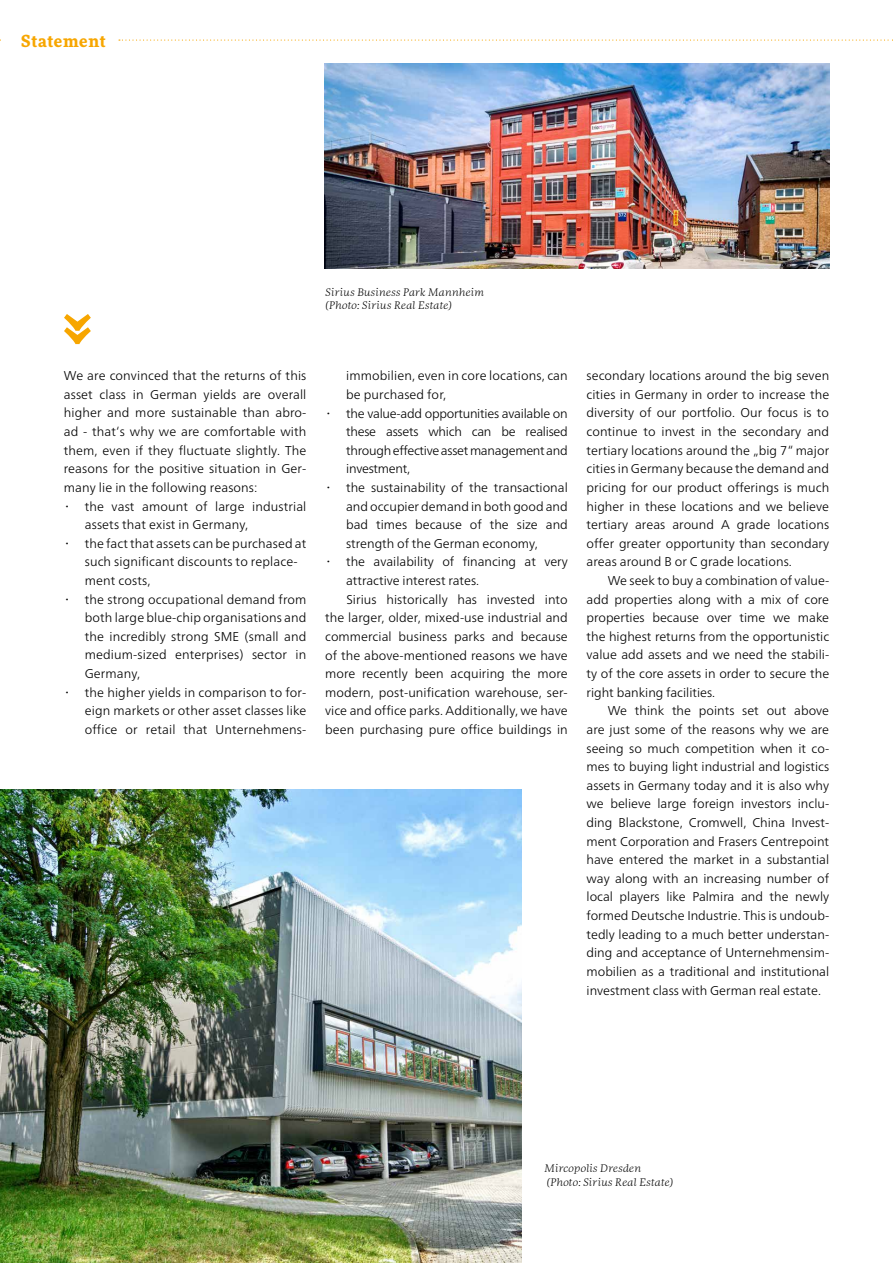
<style>
.page{position:relative;width:893px;height:1263px;background:#fff}
.page>*{position:absolute;margin:0;border:0;box-sizing:border-box;transform-origin:0 0}
.t1{font:700 16.5px "More Pro";letter-spacing:.04em;color:#f7a600}
.t2{font:300 12.75px/18.6px "Frutiger Neue LTW1 G";letter-spacing:.005em;color:#000;text-align:justify}
.t3{font:300 12.75px "Frutiger Neue LTW1 G";letter-spacing:-.02em;color:#000}
.t4{font:italic 300 expanded 10.5px/13.5px "More Pro";letter-spacing:.025em;color:#000}
.s1{font-family:"More Pro";font-weight:400}
</style>
<div class="page">
<svg style="left:119px;top:40px;width:774px;height:1px"></svg>
<img style="left:0;top:790px;width:521px;height:473px">
<img style="left:325px;top:64px;width:504px;height:204px">
<svg style="left:64px;top:314px;width:27px;height:30px"></svg>
<p class="t1" style="left:21px;top:29px;width:86px">Statement</p>
<p class="t4" style="left:326px;top:285px;width:160px">Sirius Business Park Mannheim (Photo: Sirius Real Estate)</p>
<p class="t2" style="left:64px;top:366px;width:244px">We are convinced that the returns of this</p>
<p class="t2" style="left:64px;top:385px;width:244px">asset class in German yields are overall</p>
<p class="t2" style="left:64px;top:404px;width:244px">higher and more sustainable than abro-</p>
<p class="t2" style="left:64px;top:422px;width:244px">ad - that‘s why we are comfortable with</p>
<p class="t2" style="left:64px;top:441px;width:244px">them, even if they fluctuate slightly. The</p>
<p class="t2" style="left:64px;top:459px;width:244px">reasons for the positive situation in Ger-</p>
<p class="t2" style="left:64px;top:478px;width:195px">many lie in the following reasons:</p>
<p class="t2" style="left:64px;top:497px;width:244px"><span class="s1">⋅</span> the vast amount of large industrial</p>
<p class="t2" style="left:85px;top:515px;width:165px">assets that exist in Germany,</p>
<p class="t2" style="left:64px;top:534px;width:244px"><span class="s1">⋅</span> the fact that assets can be purchased at</p>
<p class="t2" style="left:85px;top:552px;width:214px">such significant discounts to replace-</p>
<p class="t2" style="left:85px;top:571px;width:67px">ment costs,</p>
<p class="t2" style="left:64px;top:590px;width:244px"><span class="s1">⋅</span> the strong occupational demand from</p>
<p class="t2" style="left:85px;top:608px;width:223px">both large blue-chip organisations and</p>
<p class="t2" style="left:85px;top:627px;width:223px">the incredibly strong SME (small and</p>
<p class="t2" style="left:85px;top:646px;width:223px">medium-sized enterprises) sector in</p>
<p class="t2" style="left:85px;top:664px;width:57px">Germany,</p>
<p class="t2" style="left:64px;top:683px;width:244px"><span class="s1">⋅</span> the higher yields in comparison to for-</p>
<p class="t2" style="left:85px;top:701px;width:223px">eign markets or other asset classes like</p>
<p class="t2" style="left:85px;top:720px;width:223px">office or retail that Unternehmens-</p>
<p class="t2" style="left:346px;top:366px;width:223px">immobilien, even in core locations, can</p>
<p class="t2" style="left:346px;top:385px;width:102px">be purchased for,</p>
<p class="t3" style="left:325px;top:405px;width:244px"><span class="s1">⋅</span> the value-add opportunities available on</p>
<p class="t3" style="left:346px;top:424px;width:223px">these assets which can be realised</p>
<p class="t3" style="left:346px;top:443px;width:223px">through effective asset management and</p>
<p class="t3" style="left:346px;top:461px;width:65px">investment,</p>
<p class="t2" style="left:325px;top:478px;width:244px"><span class="s1">⋅</span> the sustainability of the transactional</p>
<p class="t2" style="left:346px;top:497px;width:223px">and occupier demand in both good and</p>
<p class="t2" style="left:346px;top:515px;width:223px">bad times because of the size and</p>
<p class="t2" style="left:346px;top:534px;width:193px">strength of the German economy,</p>
<p class="t2" style="left:325px;top:553px;width:244px"><span class="s1">⋅</span> the availability of financing at very</p>
<p class="t2" style="left:346px;top:571px;width:135px">attractive interest rates.</p>
<p class="t2" style="left:346px;top:590px;width:223px">Sirius historically has invested into</p>
<p class="t2" style="left:325px;top:608px;width:244px">the larger, older, mixed-use industrial and</p>
<p class="t2" style="left:325px;top:627px;width:244px">commercial business parks and because</p>
<p class="t2" style="left:325px;top:646px;width:244px">of the above-mentioned reasons we have</p>
<p class="t2" style="left:325px;top:664px;width:244px">more recently been acquiring the more</p>
<p class="t2" style="left:325px;top:683px;width:244px">modern, post-unification warehouse, ser-</p>
<p class="t2" style="left:325px;top:701px;width:244px">vice and office parks. Additionally, we have</p>
<p class="t2" style="left:325px;top:720px;width:244px">been purchasing pure office buildings in</p>
<p class="t2" style="left:586px;top:366px;width:244px">secondary locations around the big seven cities in Germany in order to increase the diversity of our portfolio. Our focus is to continue to invest in the secondary and tertiary locations around the „big 7“ major cities in Germany because the demand and pricing for our product offerings is much higher in these locations and we believe tertiary areas around A grade locations offer greater opportunity than secondary areas around B or C grade locations.</p>
<p class="t2" style="left:586px;top:571px;width:244px;text-indent:21px">We seek to buy a combination of value&shy;add properties along with a mix of core properties because over time we make the highest returns from the opportunistic value add assets and we need the stabili&shy;ty of the core assets in order to secure the right banking facilities.</p>
<p class="t2" style="left:586px;top:701px;width:244px;text-indent:21px">We think the points set out above are just some of the reasons why we are seeing so much competition when it co&shy;mes to buying light industrial and logistics assets in Germany today and it is also why we believe large foreign investors inclu&shy;ding Blackstone, Cromwell, China Invest&shy;ment Corporation and Frasers Centrepoint have entered the market in a substantial way along with an increasing number of local players like Palmira and the newly formed Deutsche Industrie. This is undoub&shy;tedly leading to a much better understan&shy;ding and acceptance of Unternehmensim&shy;mobilien as a traditional and institutional investment class with German real estate.</p>
<p class="t4" style="left:544px;top:1161px;width:130px">Mircopolis Dresden (Photo: Sirius Real Estate)</p>
</div>
